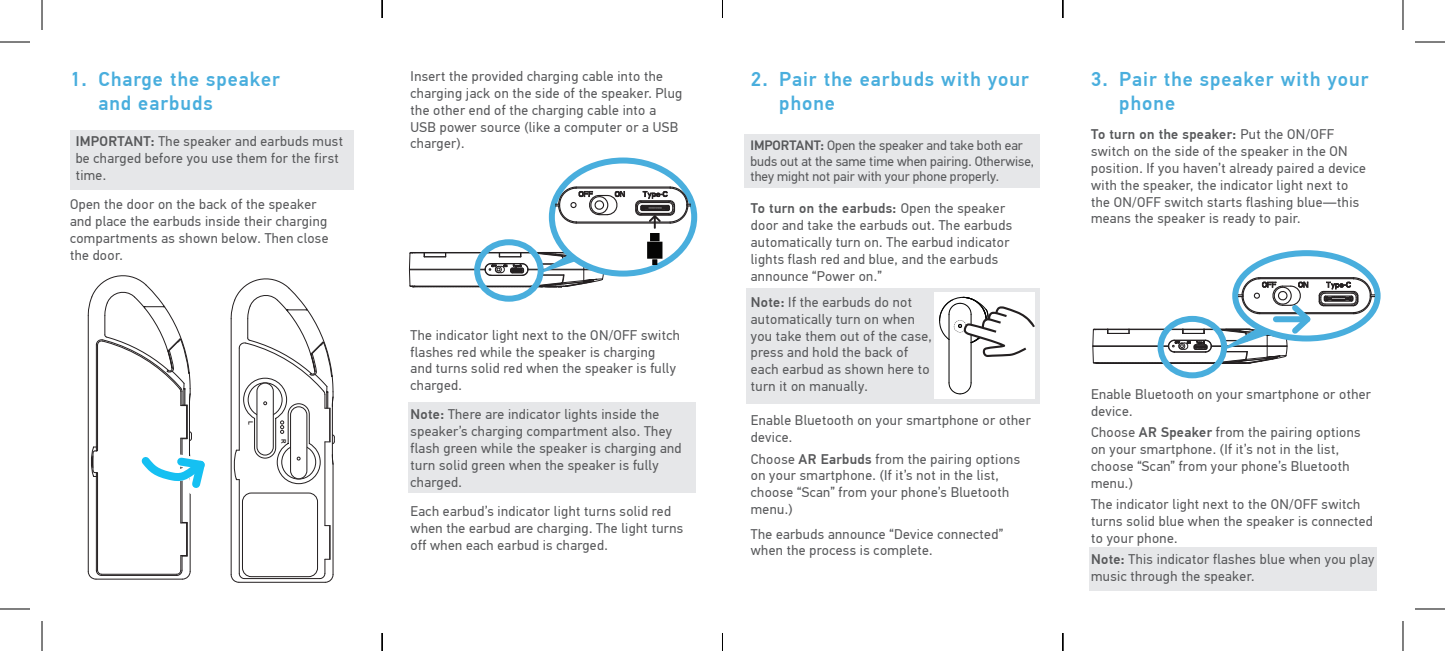
<style>
.page{position:relative;width:1445px;height:651px;background:#fff}
.page>*{position:absolute;margin:0;border:0;box-sizing:border-box;transform-origin:0 0}
.t1{font:500 20px/24px "PF Din Text Pro";letter-spacing:.05em;color:#49aedd}
.t2{font:14px/16.8px "PF Din Text Pro";letter-spacing:.025em;color:#57585a}
.t3{font:13.6px/15.4px "PF Din Text Pro";color:#57585a}
.t4{font:700 6.2px "Arial";color:#231f20}
.s1{font-weight:500}
</style>
<div class="page">
<div style="left:1089px;top:548px;width:287px;height:43px;background:#e6e7e9"></div>
<div style="left:408px;top:402px;width:287px;height:91px;background:#e6e7e9"></div>
<div style="left:70px;top:130px;width:284px;height:60px;background:#e6e7e9"></div>
<div style="left:747px;top:288px;width:293px;height:115px;background:#e6e7e9"></div>
<div style="left:934px;top:292px;width:101px;height:107px;background:#fff"></div>
<hr style="left:948px;top:339px;width:1px;height:44px;background:#050504">
<svg style="left:948px;top:382px;width:24px;height:13px"></svg>
<hr style="left:970px;top:343px;width:1px;height:40px;background:#050504">
<svg style="left:939px;top:296px;width:96px;height:61px"></svg>
<div style="left:745px;top:134px;width:295px;height:54px;background:#e6e7e9"></div>
<hr style="left:88px;top:316px;width:1px;height:255px;background:#231f20">
<hr style="left:96px;top:345px;width:1px;height:102px;background:#231f20">
<hr style="left:96px;top:476px;width:1px;height:94px;background:#231f20">
<hr style="left:97px;top:473px;width:1px;height:97px;background:#231f20">
<hr style="left:97px;top:345px;width:1px;height:105px;background:#231f20">
<hr style="left:180px;top:438px;width:1px;height:85px;background:#231f20">
<hr style="left:182px;top:439px;width:1px;height:83px;background:#231f20">
<hr style="left:186px;top:523px;width:1px;height:32px;background:#231f20">
<hr style="left:186px;top:406px;width:1px;height:32px;background:#231f20">
<hr style="left:187px;top:405px;width:1px;height:34px;background:#231f20">
<hr style="left:187px;top:522px;width:1px;height:34px;background:#231f20">
<hr style="left:189px;top:403px;width:1px;height:49px;background:#231f20">
<hr style="left:190px;top:461px;width:1px;height:110px;background:#231f20">
<hr style="left:102px;top:574px;width:75px;height:1px;background:#231f20">
<hr style="left:102px;top:575px;width:75px;height:1px;background:#231f20">
<hr style="left:96px;top:579px;width:86px;height:1px;background:#231f20">
<svg style="left:176px;top:555px;width:15px;height:25px"></svg>
<svg style="left:88px;top:570px;width:14px;height:10px"></svg>
<svg style="left:91px;top:443px;width:7px;height:37px"></svg>
<svg style="left:88px;top:275px;width:103px;height:131px"></svg>
<hr style="left:231px;top:319px;width:1px;height:255px;background:#231f20">
<hr style="left:239px;top:480px;width:1px;height:93px;background:#231f20">
<hr style="left:325px;top:442px;width:1px;height:84px;background:#231f20">
<hr style="left:329px;top:526px;width:1px;height:33px;background:#231f20">
<hr style="left:330px;top:526px;width:1px;height:33px;background:#231f20">
<hr style="left:333px;top:464px;width:1px;height:110px;background:#231f20">
<hr style="left:244px;top:578px;width:76px;height:1px;background:#231f20">
<hr style="left:239px;top:582px;width:86px;height:1px;background:#231f20">
<svg style="left:319px;top:559px;width:15px;height:24px"></svg>
<svg style="left:231px;top:573px;width:14px;height:10px"></svg>
<svg style="left:230px;top:278px;width:105px;height:206px"></svg>
<div style="left:242px;top:493px;width:76px;height:84px;border:1px solid #231f20;border-radius:9px"></div>
<svg style="left:141px;top:431px;width:64px;height:72px"></svg>
<div style="left:474px;top:239px;width:70px;height:63px;border:6px solid #49aedd;border-radius:50%"></div>
<svg style="left:552px;top:160px;width:142px;height:114px"></svg>
<div style="left:549px;top:157px;width:148px;height:120px;border:6px solid #49aedd;border-radius:50%"></div>
<svg style="left:409px;top:186px;width:283px;height:102px"></svg>
<div style="left:1157px;top:316px;width:70px;height:62px;border:6px solid #49aedd;border-radius:50%"></div>
<svg style="left:1235px;top:253px;width:142px;height:85px"></svg>
<div style="left:1232px;top:250px;width:148px;height:91px;border:6px solid #49aedd;border-radius:50%"></div>
<svg style="left:1092px;top:273px;width:283px;height:91px"></svg>
<hr style="left:0;top:42px;width:30px;height:1px;background:#000">
<hr style="left:1415px;top:42px;width:30px;height:1px;background:#000">
<hr style="left:0;top:609px;width:30px;height:1px;background:#000">
<hr style="left:1415px;top:609px;width:30px;height:1px;background:#000">
<hr style="left:42px;top:0;width:1px;height:30px;background:#000">
<hr style="left:42px;top:621px;width:1px;height:30px;background:#000">
<hr style="left:1402px;top:0;width:1px;height:30px;background:#000">
<hr style="left:1402px;top:621px;width:1px;height:30px;background:#000">
<svg style="left:381px;top:0;width:2px;height:18px"></svg>
<svg style="left:381px;top:633px;width:2px;height:18px"></svg>
<svg style="left:722px;top:0;width:1px;height:18px"></svg>
<svg style="left:722px;top:633px;width:1px;height:18px"></svg>
<svg style="left:1062px;top:0;width:1px;height:18px"></svg>
<svg style="left:1062px;top:633px;width:1px;height:18px"></svg>
<h1 class="t1" style="left:98px;top:67px;width:183px;text-indent:-28px">1. Charge the speaker and earbuds</h1>
<p class="t2" style="left:76px;top:133px;width:269px"><span class="s1">IMPORTANT:</span> The speaker and earbuds must be charged before you use them for the first time.</p>
<p class="t2" style="left:70px;top:196px;width:260px">Open the door on the back of the speaker and place the earbuds inside their charging compartments as shown below. Then close the door.</p>
<p class="t4" style="left:255px;top:421px;width:5px;rotate:90deg">L</p>
<p class="t4" style="left:288px;top:439px;width:6px;rotate:90deg">R</p>
<p class="t2" style="left:411px;top:68px;width:273px">Insert the provided charging cable into the charging jack on the side of the speaker. Plug the other end of the charging cable into a USB power source (like a computer or a USB charger).</p>
<h1 class="t1" style="left:779px;top:67px;width:251px;text-indent:-28px">2. Pair the earbuds with your phone</h1>
<p class="t3" style="left:750px;top:138px;width:285px"><span class="s1">IMPORTANT:</span> Open the speaker and take both ear buds out at the same time when pairing. Otherwise, they might not pair with your phone properly.</p>
<p class="t2" style="left:411px;top:327px;width:271px">The indicator light next to the ON/OFF switch flashes red while the speaker is charging and turns solid red when the speaker is fully charged.</p>
<p class="t2" style="left:411px;top:406px;width:272px"><span class="s1">Note:</span> There are indicator lights inside the speaker’s charging compartment also. They flash green while the speaker is charging and turn solid green when the speaker is fully charged.</p>
<p class="t2" style="left:411px;top:503px;width:274px">Each earbud’s indicator light turns solid red when the earbud are charging. The light turns off when each earbud is charged.</p>
<p class="t2" style="left:751px;top:200px;width:263px"><span class="s1">To turn on the earbuds:</span> Open the speaker door and take the earbuds out. The earbuds automatically turn on. The earbud indicator lights flash red and blue, and the earbuds announce “Power on.”</p>
<p class="t2" style="left:751px;top:294px;width:183px"><span class="s1">Note:</span> If the earbuds do not automatically turn on when you take them out of the case, press and hold the back of each earbud as shown here to turn it on manually.</p>
<p class="t2" style="left:751px;top:412px;width:281px">Enable Bluetooth on your smartphone or other device.</p>
<p class="t2" style="left:751px;top:451px;width:271px">Choose <span class="s1">AR Earbuds</span> from the pairing options on your smartphone. (If it’s not in the list, choose “Scan” from your phone’s Bluetooth menu.)</p>
<p class="t2" style="left:751px;top:526px;width:254px">The earbuds announce “Device connected” when the process is complete.</p>
<h1 class="t1" style="left:1119px;top:67px;width:251px;text-indent:-28px">3. Pair the speaker with your phone</h1>
<p class="t2" style="left:1091px;top:126px;width:276px"><span class="s1">To turn on the speaker:</span> Put the ON/OFF switch on the side of the speaker in the ON position. If you haven’t already paired a device with the speaker, the indicator light next to the ON/OFF switch starts flashing blue—this means the speaker is ready to pair.</p>
<p class="t2" style="left:1091px;top:386px;width:281px">Enable Bluetooth on your smartphone or other device.</p>
<p class="t2" style="left:1091px;top:424px;width:271px">Choose <span class="s1">AR Speaker</span> from the pairing options on your smartphone. (If it’s not in the list, choose “Scan” from your phone’s Bluetooth menu.)</p>
<p class="t2" style="left:1091px;top:496px;width:283px">The indicator light next to the ON/OFF switch turns solid blue when the speaker is connected to your phone.</p>
<p class="t2" style="left:1091px;top:551px;width:285px"><span class="s1">Note:</span> This indicator flashes blue when you play music through the speaker.</p>
</div>
